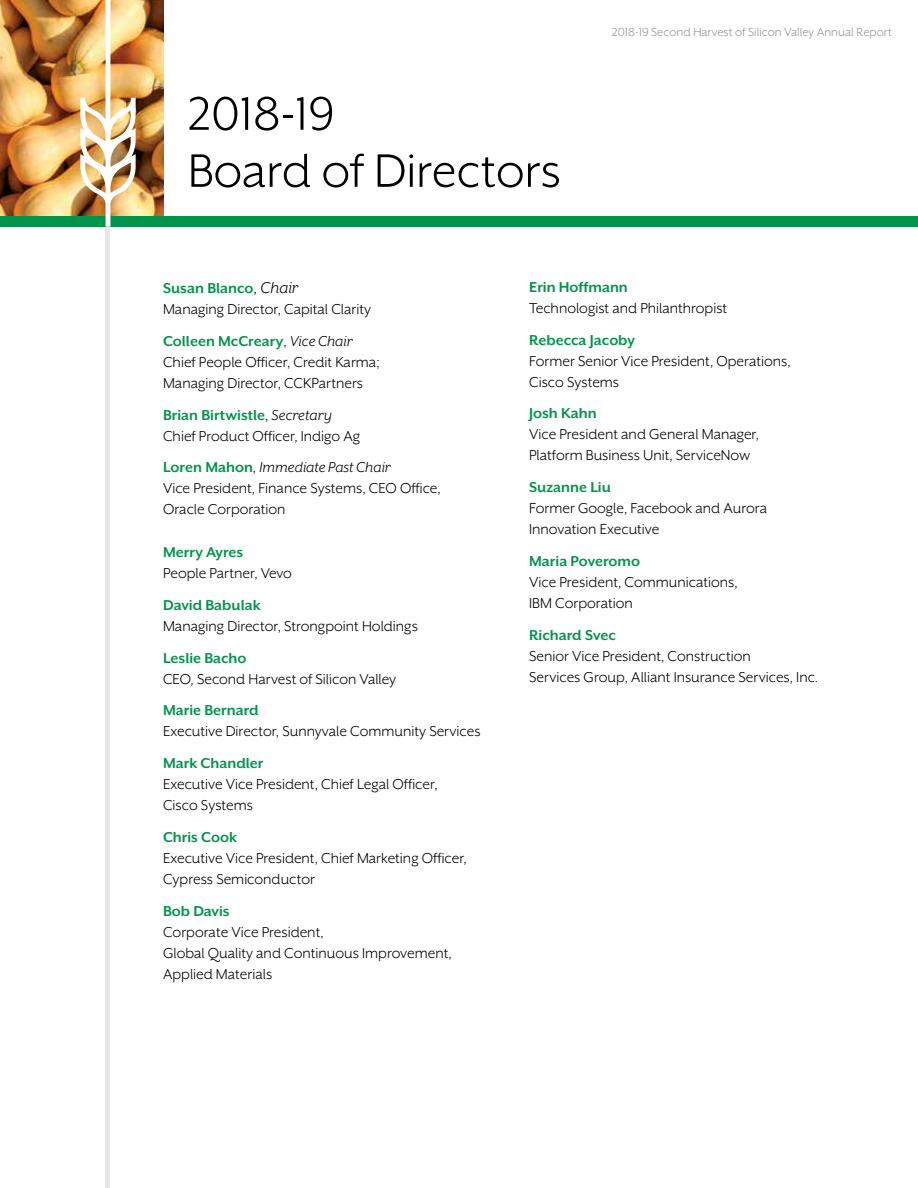
<style>
.page{position:relative;width:918px;height:1188px;background:#fff}
.page>*{position:absolute;margin:0;border:0;box-sizing:border-box;transform-origin:0 0}
.t1{font:54px/57px "Mr Eaves XL San OT";color:#000}
.t2{font:16.5px/21px "Mr Eaves XL San OT";color:#000}
.t3{font:700 16.5px "Mr Eaves XL San OT";color:#00954b}
.t4{font:13.5px "Mr Eaves XL San OT";color:#939598}
.s1{font-weight:700;color:#00954b}
.s2{font-size:18px}
.s3{font-style:italic;font-size:18px}
.s4{font-style:italic}
</style>
<div class="page">
<hr style="left:106px;top:225px;width:4px;height:963px;background:#e6e7e8">
<img style="left:0;top:0;width:163px;height:216px">
<div style="left:0;top:216px;width:918px;height:11px;background:#00954b"></div>
<img style="left:80px;top:0;width:56px;height:227px">
<h1 class="t1" style="left:188px;top:85px;width:374px">2018-19<br>Board of Directors</h1>
<p class="t4" style="left:612px;top:25px;width:282px">2018-19 Second Harvest of Silicon Valley Annual Report</p>
<p class="t2" style="left:163px;top:278px;width:209px"><span class="s1">Susan Blanco</span><span class="s2">,</span> <span class="s3">Chair<br></span>Managing Director, Capital Clarity</p>
<p class="t2" style="left:163px;top:330px;width:218px"><span class="s1">Colleen McCreary</span>, <span class="s4">Vice Chair<br></span>Chief People Officer, Credit Karma;<br>Managing Director, CCKPartners</p>
<p class="t2" style="left:163px;top:404px;width:199px"><span class="s1">Brian Birtwistle</span>, <span class="s4">Secretary<br></span>Chief Product Officer, Indigo Ag</p>
<p class="t2" style="left:163px;top:457px;width:279px"><span class="s1">Loren Mahon</span>, <span class="s4">Immediate Past Chair<br></span>Vice President, Finance Systems, CEO Office,<br>Oracle Corporation</p>
<p class="t3" style="left:163px;top:544px;width:82px">Merry Ayres</p>
<p class="t2" style="left:163px;top:563px;width:130px">People Partner, Vevo</p>
<p class="t3" style="left:163px;top:597px;width:99px">David Babulak</p>
<p class="t2" style="left:163px;top:615px;width:256px">Managing Director, Strongpoint Holdings</p>
<p class="t3" style="left:163px;top:649px;width:85px">Leslie Bacho</p>
<p class="t2" style="left:163px;top:668px;width:235px">CEO, Second Harvest of Silicon Valley</p>
<p class="t3" style="left:163px;top:702px;width:97px">Marie Bernard</p>
<p class="t2" style="left:163px;top:721px;width:319px">Executive Director, Sunnyvale Community Services</p>
<p class="t3" style="left:163px;top:755px;width:102px">Mark Chandler</p>
<p class="t2" style="left:163px;top:774px;width:276px">Executive Vice President, Chief Legal Officer,<br>Cisco Systems</p>
<p class="t3" style="left:163px;top:829px;width:75px">Chris Cook</p>
<p class="t2" style="left:163px;top:848px;width:305px">Executive Vice President, Chief Marketing Officer,<br>Cypress Semiconductor</p>
<p class="t3" style="left:163px;top:903px;width:68px">Bob Davis</p>
<p class="t2" style="left:163px;top:921px;width:290px">Corporate Vice President,<br>Global Quality and Continuous Improvement,<br>Applied Materials</p>
<p class="t3" style="left:529px;top:279px;width:100px">Erin Hoffmann</p>
<p class="t2" style="left:529px;top:297px;width:200px">Technologist and Philanthropist</p>
<p class="t3" style="left:529px;top:331px;width:107px">Rebecca Jacoby</p>
<p class="t2" style="left:529px;top:350px;width:263px">Former Senior Vice President, Operations,<br>Cisco Systems</p>
<p class="t3" style="left:529px;top:405px;width:69px">Josh Kahn</p>
<p class="t2" style="left:529px;top:424px;width:231px">Vice President and General Manager,<br>Platform Business Unit, ServiceNow</p>
<p class="t3" style="left:529px;top:479px;width:83px">Suzanne Liu</p>
<p class="t2" style="left:529px;top:498px;width:239px">Former Google, Facebook and Aurora<br>Innovation Executive</p>
<p class="t3" style="left:529px;top:553px;width:112px">Maria Poveromo</p>
<p class="t2" style="left:529px;top:572px;width:210px">Vice President, Communications,<br>IBM Corporation</p>
<p class="t3" style="left:529px;top:627px;width:88px">Richard Svec</p>
<p class="t2" style="left:529px;top:645px;width:291px">Senior Vice President, Construction<br>Services Group, Alliant Insurance Services, Inc.</p>
</div>
